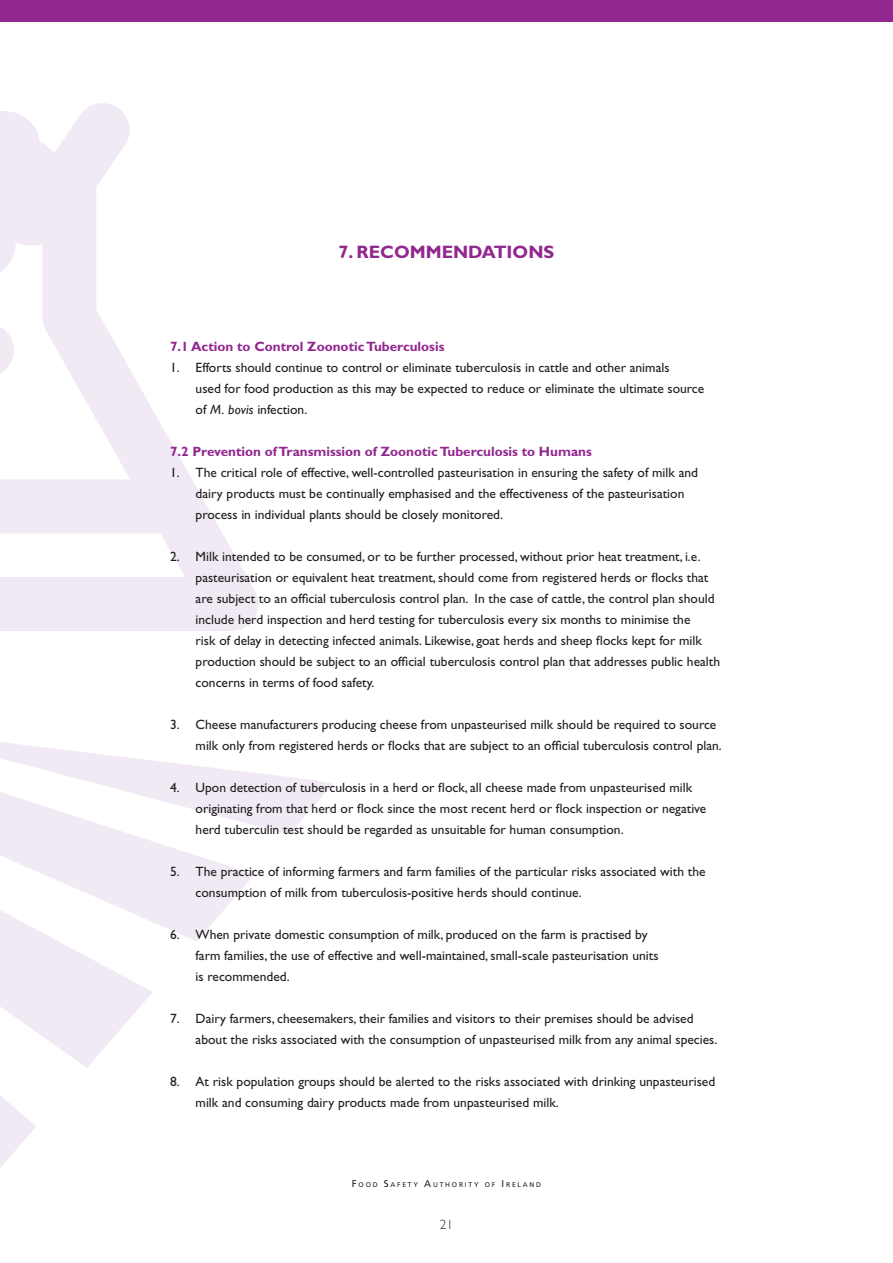
<style>
.page{position:relative;width:893px;height:1263px;background:#fff}
.page>*{position:absolute;margin:0;border:0;box-sizing:border-box;transform-origin:0 0}
.t1{font:700 18px "Gill Sans";color:#91278f}
.t2{font:13.5px/21px "Gill Sans";color:#231f20}
.t3{font:700 13.5px "Gill Sans";color:#91278f}
.t4{font:300 13.5px "Gill Sans";color:#231f20}
.t5{font:6.9px "Frutiger";letter-spacing:.255em;color:#231f20}
.s1{font-style:italic}
.s2{font-size:9.75px}
</style>
<div class="page">
<div style="left:0;top:0;width:893px;height:21px;background:#91278f"></div>
<svg style="left:0;top:103px;width:258px;height:528px"></svg>
<svg style="left:0;top:742px;width:333px;height:426px"></svg>
<h1 class="t1" style="left:339px;top:242px;width:217px">7. RECOMMENDATIONS</h1>
<p class="t3" style="left:170px;top:338px;width:276px">7.1 Action to Control Zoonotic Tuberculosis</p>
<p class="t2" style="left:196px;top:356px;width:510px;text-indent:-26px">1. Efforts should continue to control or eliminate tuberculosis in cattle and other animals<br>used for food production as this may be expected to reduce or eliminate the ultimate source of <span class="s1">M. bovis</span> infection.</p>
<p class="t3" style="left:170px;top:443px;width:423px">7.2 Prevention of Transmission of Zoonotic Tuberculosis to Humans</p>
<p class="t2" style="left:196px;top:461px;width:504px;text-indent:-26px">1. The critical role of effective, well-controlled pasteurisation in ensuring the safety of milk and dairy products must be continually emphasised and the effectiveness of the pasteurisation process in individual plants should be closely monitored.</p>
<p class="t2" style="left:196px;top:545px;width:526px;text-indent:-26px">2. Milk intended to be consumed, or to be further processed, without prior heat treatment, i.e. pasteurisation or equivalent heat treatment, should come from registered herds or flocks that are subject to an official tuberculosis control plan. In the case of cattle, the control plan should include herd inspection and herd testing for tuberculosis every six months to minimise the<br>risk of delay in detecting infected animals. Likewise, goat herds and sheep flocks kept for milk production should be subject to an official tuberculosis control plan that addresses public health concerns in terms of food safety.</p>
<p class="t2" style="left:196px;top:714px;width:528px;text-indent:-26px">3. Cheese manufacturers producing cheese from unpasteurised milk should be required to source milk only from registered herds or flocks that are subject to an official tuberculosis control plan.</p>
<p class="t2" style="left:196px;top:777px;width:512px;text-indent:-26px">4. Upon detection of tuberculosis in a herd or flock, all cheese made from unpasteurised milk originating from that herd or flock since the most recent herd or flock inspection or negative herd tuberculin test should be regarded as unsuitable for human consumption.</p>
<p class="t2" style="left:196px;top:861px;width:511px;text-indent:-26px">5. The practice of informing farmers and farm families of the particular risks associated with the consumption of milk from tuberculosis-positive herds should continue.</p>
<p class="t2" style="left:196px;top:924px;width:464px;text-indent:-26px">6. When private domestic consumption of milk, produced on the farm is practised by farm families, the use of effective and well-maintained, small-scale pasteurisation units is recommended.</p>
<p class="t2" style="left:196px;top:1007px;width:523px;text-indent:-26px">7. Dairy farmers, cheesemakers, their families and visitors to their premises should be advised about the risks associated with the consumption of unpasteurised milk from any animal species.</p>
<p class="t2" style="left:196px;top:1070px;width:521px;text-indent:-26px">8. At risk population groups should be alerted to the risks associated with drinking unpasteurised milk and consuming dairy products made from unpasteurised milk.</p>
<p class="t5" style="left:352px;top:1181px;width:191px"><span class="s2">F</span>OOD <span class="s2">S</span>AF ETY <span class="s2">A</span>UTHORITY OF <span class="s2">I</span> RELAND</p>
<p class="t4" style="left:440px;top:1217px;width:6px">21</p>
</div>
